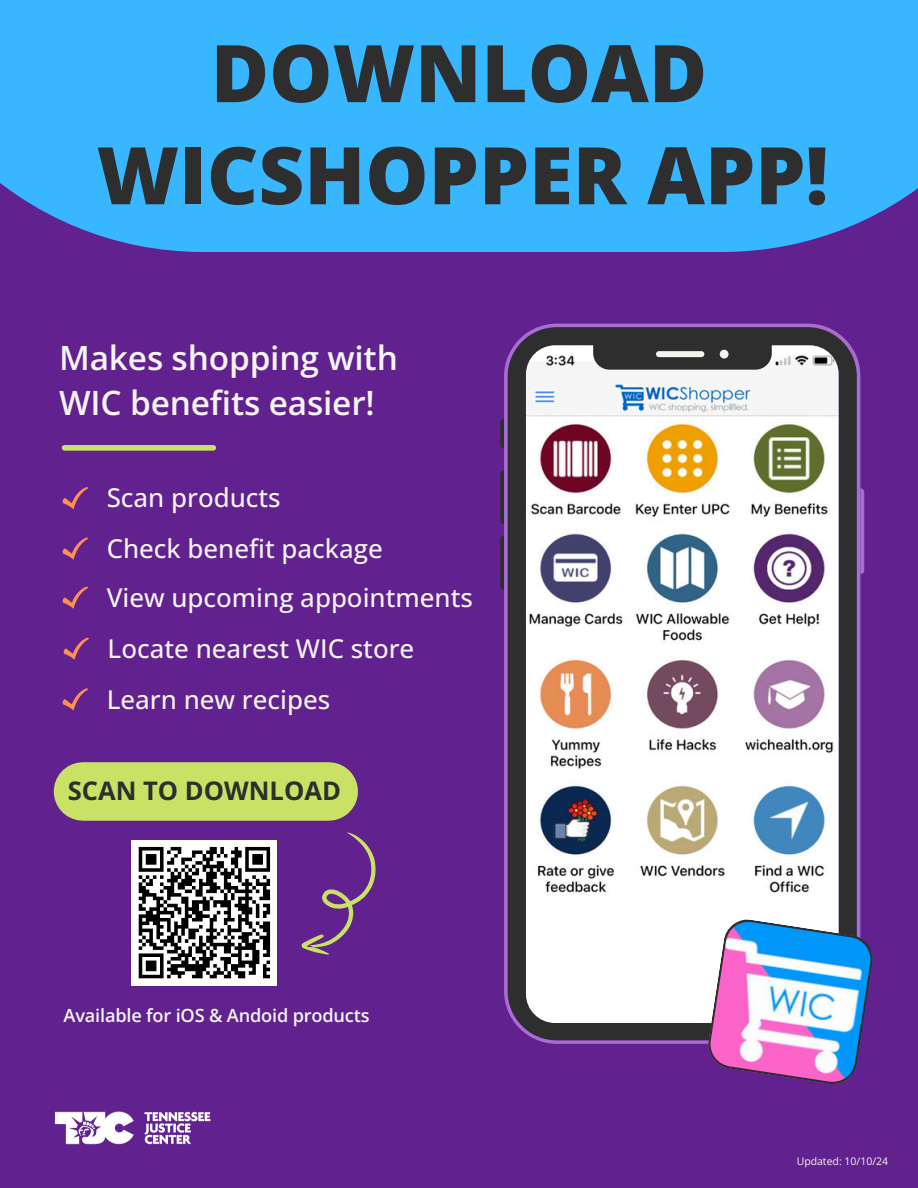
<style>
.page{position:relative;width:918px;height:1188px;background:#61218f}
.page>*{position:absolute;margin:0;border:0;box-sizing:border-box;transform-origin:0 0}
.t1{font:800 79.5px "Open Sans";color:#2e2e2e}
.t2{font:600 33.45px/44.8px "Open Sans";letter-spacing:-.005em;color:#f4f3ee}
.t3{font:500 25.95px/50.2px "Open Sans";color:#f4f3ee}
.t4{font:700 25.5px "Open Sans";color:#2e2e2e}
.t5{font:600 18.15px "Open Sans";letter-spacing:-.01em;color:#f4f3ee}
.t6{font:10.5px "Open Sans";color:#f4f3ee}
</style>
<div class="page">
<svg style="left:500px;top:419px;width:4px;height:30px"></svg>
<svg style="left:500px;top:471px;width:4px;height:53px"></svg>
<svg style="left:500px;top:536px;width:4px;height:53px"></svg>
<svg style="left:860px;top:488px;width:4px;height:86px"></svg>
<svg style="left:504px;top:324px;width:356px;height:720px;background:#c1bcc0"></svg>
<div style="left:65px;top:445px;width:148px;height:6px;background:#c9e265"></div>
<svg style="left:63px;top:487px;width:25px;height:22px"></svg>
<svg style="left:63px;top:537px;width:25px;height:23px"></svg>
<svg style="left:63px;top:587px;width:25px;height:22px"></svg>
<svg style="left:64px;top:638px;width:25px;height:22px"></svg>
<svg style="left:63px;top:688px;width:25px;height:22px"></svg>
<div style="left:83px;top:762px;width:246px;height:59px;background:#c9e265"></div>
<svg style="left:708px;top:919px;width:165px;height:165px;background:#a29dd8"></svg>
<div style="left:132px;top:840px;width:145px;height:145px;background:#fff"></div>
<div style="left:464px;top:105px;width:454px;height:147px;background:#38b6ff"></div>
<div style="left:0;top:105px;width:464px;height:147px;background:#38b6ff"></div>
<div style="left:0;top:0;width:918px;height:105px;background:#38b6ff"></div>
<svg style="left:138px;top:832px;width:238px;height:147px"></svg>
<img style="left:54px;top:1111px;width:157px;height:34px">
<p class="t1" style="left:211px;top:17px;width:498px">DOWNLOAD</p>
<h1 class="t1" style="left:97px;top:119px;width:734px">WICSHOPPER APP!</h1>
<p class="t2" style="left:59px;top:335px;width:340px">Makes shopping with<br>WIC benefits easier!</p>
<p class="t3" style="left:107px;top:472px;width:176px">Scan products</p>
<p class="t3" style="left:107px;top:523px;width:368px">Check benefit package<br>View upcoming appointments<br>Locate nearest WIC store<br>Learn new recipes</p>
<h1 class="t4" style="left:68px;top:773px;width:275px">SCAN TO DOWNLOAD</h1>
<p class="t5" style="left:64px;top:1003px;width:308px">Available for iOS &amp; Andoid products</p>
<p class="t6" style="left:797px;top:1154px;width:93px">Updated: 10/10/24</p>
</div>
